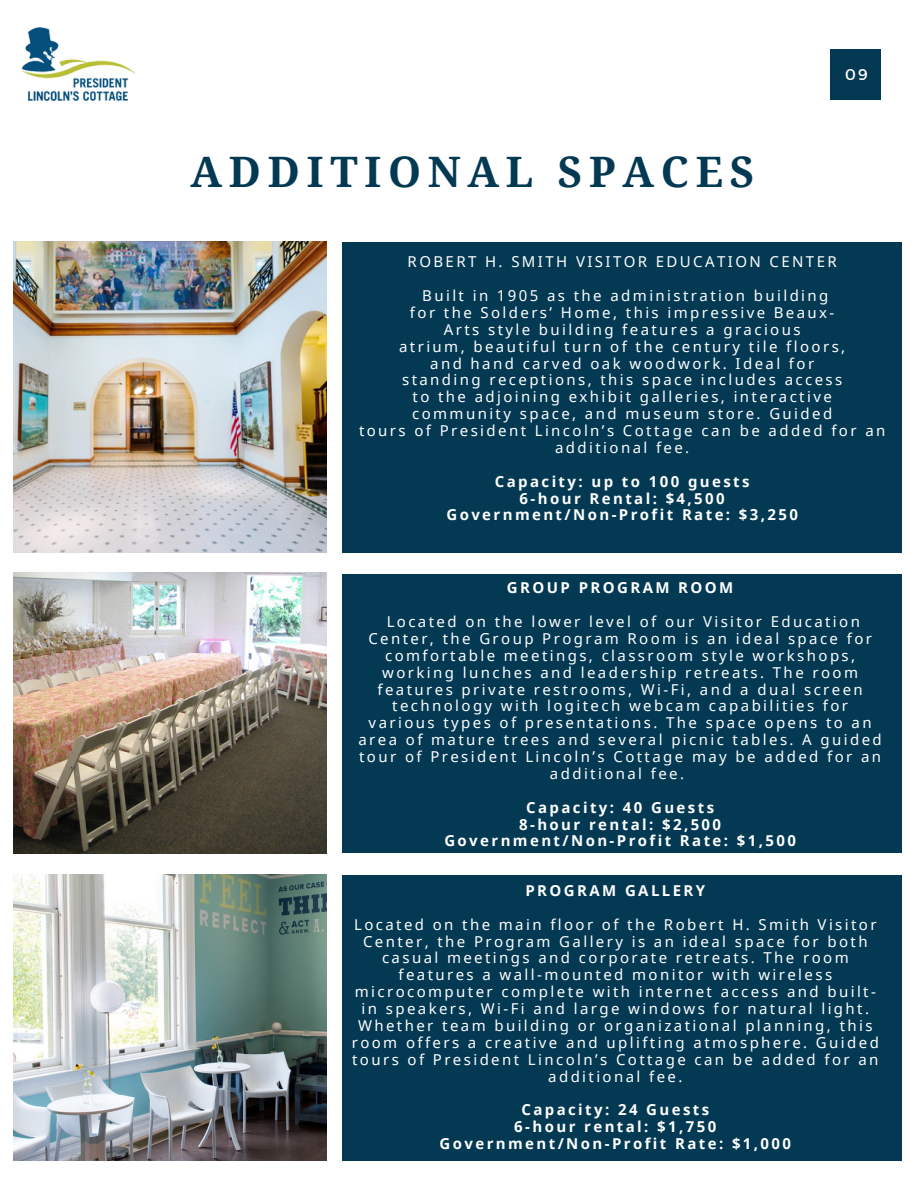
<style>
.page{position:relative;width:918px;height:1188px;background:#fff}
.page>*{position:absolute;margin:0;border:0;box-sizing:border-box;transform-origin:0 0}
.t1{font:700 42px "Noto Serif";letter-spacing:.16em;color:#033953}
.t2{font:15.6px "Montserrat";color:#fff}
.t3{font:15px/16.8px "Noto Sans";letter-spacing:.16em;color:#fff;text-align:center}
.t4{font:700 15px/16.8px "Noto Sans";letter-spacing:.16em;color:#fff;text-align:center}
</style>
<div class="page">
<div style="left:830px;top:49px;width:51px;height:51px;background:#033953"></div>
<img style="left:22px;top:27px;width:113px;height:73px">
<div style="left:342px;top:242px;width:560px;height:310px;background:#033953"></div>
<div style="left:342px;top:574px;width:560px;height:279px;background:#033953"></div>
<div style="left:342px;top:875px;width:560px;height:285px;background:#033953"></div>
<img style="left:14px;top:875px;width:312px;height:285px">
<img style="left:14px;top:242px;width:312px;height:310px">
<img style="left:14px;top:572px;width:312px;height:281px">
<h1 class="t1" style="left:191px;top:142px;width:565px">ADDITIONAL SPACES</h1>
<p class="t2" style="left:845px;top:65px;width:24px">09</p>
<p class="t3" style="left:408px;top:253px;width:431px">ROBERT H. SMITH VISITOR EDUCATION CENTER</p>
<p class="t3" style="left:359px;top:287px;width:528px">Built in 1905 as the administration building<br>for the Solders’ Home, this impressive Beaux-<br>Arts style building features a gracious<br>atrium, beautiful turn of the century tile floors,<br>and hand carved oak woodwork. Ideal for<br>standing receptions, this space includes access<br>to the adjoining exhibit galleries, interactive<br>community space, and museum store. Guided<br>tours of President Lincoln’s Cottage can be added for an additional fee.</p>
<p class="t4" style="left:446px;top:472px;width:353px">Capacity: up to 100 guests<br>6-hour Rental: $4,500<br>Government/Non-Profit Rate: $3,250</p>
<p class="t4" style="left:507px;top:579px;width:228px">GROUP PROGRAM ROOM</p>
<p class="t3" style="left:359px;top:613px;width:525px">Located on the lower level of our Visitor Education Center, the Group Program Room is an ideal space for comfortable meetings, classroom style workshops, working lunches and leadership retreats. The room features private restrooms, Wi-Fi, and a dual screen technology with logitech webcam capabilities for various types of presentations. The space opens to an area of mature trees and several picnic tables. A guided tour of President Lincoln’s Cottage may be added for an additional fee.</p>
<p class="t4" style="left:444px;top:798px;width:353px">Capacity: 40 Guests<br>8-hour rental: $2,500<br>Government/Non-Profit Rate: $1,500</p>
<p class="t4" style="left:525px;top:882px;width:181px">PROGRAM GALLERY</p>
<p class="t3" style="left:352px;top:916px;width:529px">Located on the main floor of the Robert H. Smith Visitor Center, the Program Gallery is an ideal space for both casual meetings and corporate retreats. The room features a wall-mounted monitor with wireless microcomputer complete with internet access and built&shy;in speakers, Wi-Fi and large windows for natural light.<br>Whether team building or organizational planning, this room offers a creative and uplifting atmosphere. Guided tours of President Lincoln’s Cottage can be added for an additional fee.</p>
<p class="t4" style="left:440px;top:1101px;width:353px">Capacity: 24 Guests<br>6-hour rental: $1,750<br>Government/Non-Profit Rate: $1,000</p>
</div>
